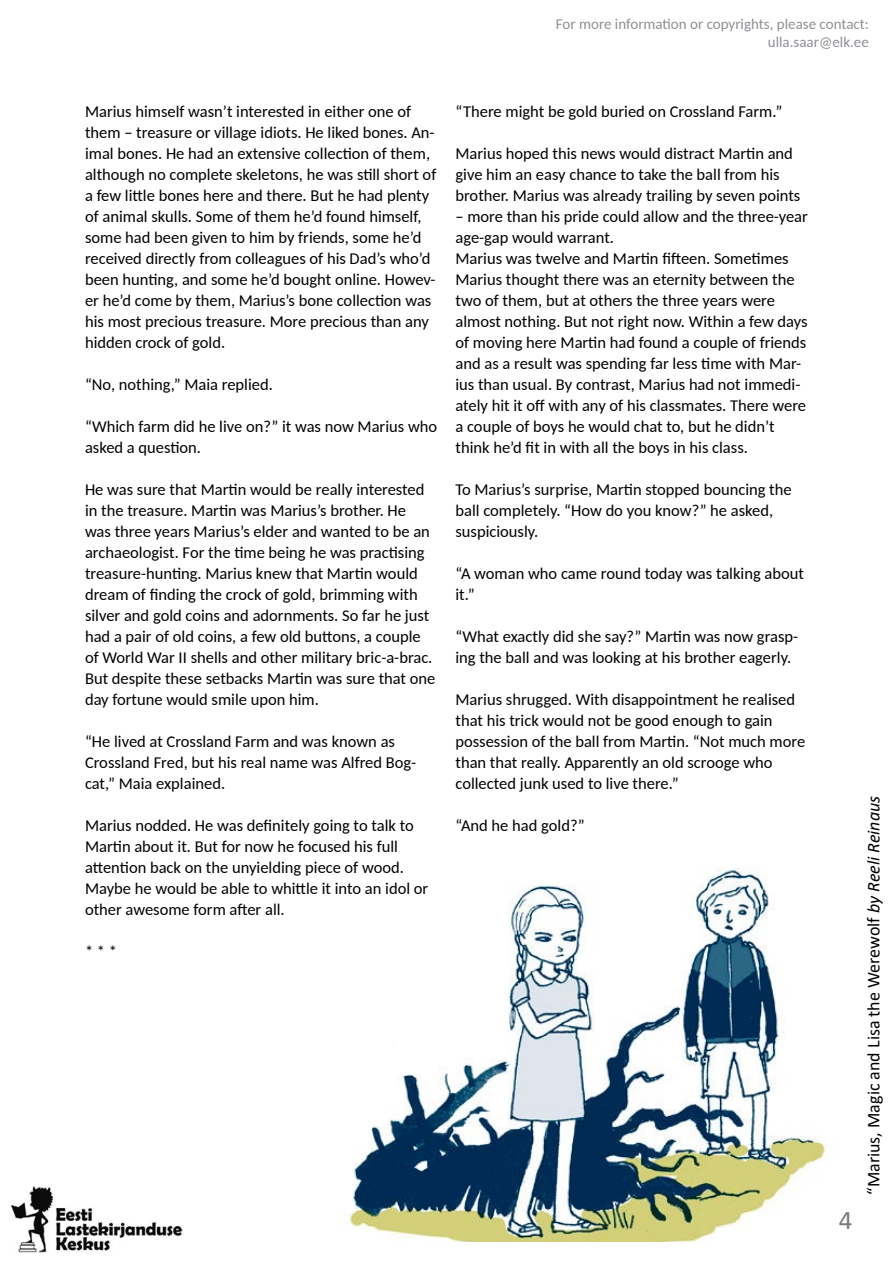
<style>
.page{position:relative;width:893px;height:1263px;background:#fff}
.page>*{position:absolute;margin:0;border:0;box-sizing:border-box;transform-origin:0 0}
.t1{font:27px "Calibri";color:#787b80}
.t2{font:18px "Calibri";color:#000}
.t3{font:16.5px/21px "Carlito";color:#000}
.t4{font:15px/18px "Carlito";color:#8e9196;text-align:right}
.s1{font-style:italic}
</style>
<div class="page">
<img style="left:11px;top:1186px;width:172px;height:66px">
<img style="left:349px;top:868px;width:477px;height:374px">
<p class="t4" style="left:556px;top:14px;width:314px">For more information or copyrights, please contact: ulla.saar@elk.ee</p>
<p class="t3" style="left:85px;top:100px;width:353px">Marius himself wasn’t interested in either one of them – treasure or village idiots. He liked bones. An&shy;imal bones. He had an extensive collection of them, although no complete skeletons, he was still short of a few little bones here and there. But he had plenty of animal skulls. Some of them he’d found himself, some had been given to him by friends, some he’d received directly from colleagues of his Dad’s who’d been hunting, and some he’d bought online. Howev&shy;er he’d come by them, Marius’s bone collection was his most precious treasure. More precious than any hidden crock of gold.</p>
<p class="t3" style="left:85px;top:373px;width:189px">“No, nothing,” Maia replied.</p>
<p class="t3" style="left:85px;top:415px;width:354px">“Which farm did he live on?” it was now Marius who asked a question.</p>
<p class="t3" style="left:85px;top:478px;width:352px">He was sure that Martin would be really interested in the treasure. Martin was Marius’s brother. He was three years Marius’s elder and wanted to be an archaeologist. For the time being he was practising treasure-hunting. Marius knew that Martin would dream of finding the crock of gold, brimming with silver and gold coins and adornments. So far he just had a pair of old coins, a few old buttons, a couple of World War II shells and other military bric-a-brac.<br>But despite these setbacks Martin was sure that one day fortune would smile upon him.</p>
<p class="t3" style="left:85px;top:730px;width:333px">“He lived at Crossland Farm and was known as<br>Crossland Fred, but his real name was Alfred Bog&shy;cat,” Maia explained.</p>
<p class="t3" style="left:85px;top:814px;width:345px">Marius nodded. He was definitely going to talk to Martin about it. But for now he focused his full attention back on the unyielding piece of wood.<br>Maybe he would be able to whittle it into an idol or other awesome form after all.</p>
<p class="t3" style="left:85px;top:940px;width:34px">* * *</p>
<p class="t3" style="left:455px;top:100px;width:328px">“There might be gold buried on Crossland Farm.”</p>
<p class="t3" style="left:455px;top:142px;width:346px">Marius hoped this news would distract Martin and give him an easy chance to take the ball from his brother. Marius was already trailing by seven points</p>
<p class="t3" style="left:455px;top:205px;width:354px">– more than his pride could allow and the three-year age-gap would warrant.<br>Marius was twelve and Martin fifteen. Sometimes Marius thought there was an eternity between the two of them, but at others the three years were almost nothing. But not right now. Within a few days of moving here Martin had found a couple of friends and as a result was spending far less time with Mar&shy;ius than usual. By contrast, Marius had not immedi&shy;ately hit it off with any of his classmates. There were a couple of boys he would chat to, but he didn’t think he’d fit in with all the boys in his class.</p>
<p class="t3" style="left:455px;top:478px;width:338px">To Marius’s surprise, Martin stopped bouncing the ball completely. “How do you know?” he asked, suspiciously.</p>
<p class="t3" style="left:455px;top:562px;width:350px">“A woman who came round today was talking about it.”</p>
<p class="t3" style="left:455px;top:625px;width:344px">“What exactly did she say?” Martin was now grasp&shy;ing the ball and was looking at his brother eagerly.</p>
<p class="t3" style="left:455px;top:688px;width:351px">Marius shrugged. With disappointment he realised that his trick would not be good enough to gain possession of the ball from Martin. “Not much more than that really. Apparently an old scrooge who collected junk used to live there.”</p>
<p class="t3" style="left:455px;top:814px;width:131px">“And he had gold?”</p>
<h1 class="t1" style="left:839px;top:1201px;width:15px">4</h1>
<p class="t2" style="left:861px;top:1195px;width:401px;rotate:-90deg">“Marius, Magic and Lisa the Werewolf <span class="s1">by Reeli Reinaus</span></p>
</div>
